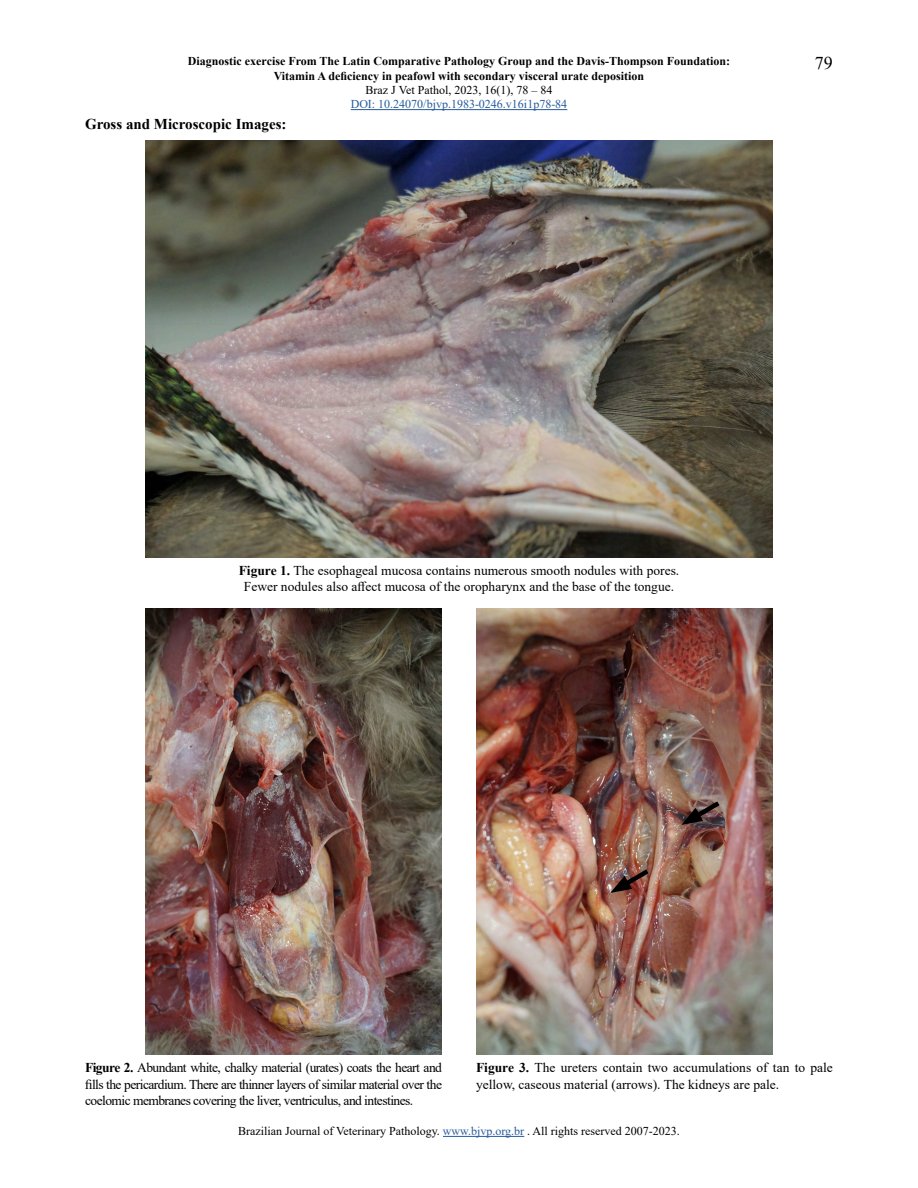
<style>
.page{position:relative;width:918px;height:1188px;background:#fff}
.page>*{position:absolute;margin:0;border:0;box-sizing:border-box;transform-origin:0 0}
.t1{font:18px "Times New Roman";color:#000}
.t2{font:700 15px "Times New Roman";color:#000}
.t3{font:13.5px/16.2px "Times New Roman";color:#000;text-align:justify}
.t4{font:700 12px/14.4px "Times New Roman";color:#000;text-align:center}
.t5{font:12px "Times New Roman";color:#000}
.t6{font:12px "Times New Roman";color:#275b9b}
.s1{font-weight:700}
.s2{color:#275b9b}
</style>
<div class="page">
<hr style="left:443px;top:1136px;width:81px;height:1px;background:#275b9b">
<hr style="left:351px;top:109px;width:216px;height:1px;background:#275b9b">
<img style="left:145px;top:140px;width:628px;height:417px">
<img style="left:145px;top:608px;width:297px;height:446px">
<img style="left:476px;top:608px;width:297px;height:446px">
<svg style="left:610px;top:865px;width:44px;height:28px"></svg>
<svg style="left:681px;top:797px;width:44px;height:28px"></svg>
<p class="t4" style="left:188px;top:54px;width:544px">Diagnostic exercise From The Latin Comparative Pathology Group and the Davis-Thompson Foundation:<br>Vitamin A deficiency in peafowl with secondary visceral urate deposition</p>
<p class="t5" style="left:366px;top:81px;width:188px">Braz J Vet Pathol, 2023, 16(1), 78 – 84</p>
<p class="t6" style="left:351px;top:96px;width:218px">DOI: 10.24070/bjvp.1983-0246.v16i1p78-84</p>
<p class="t2" style="left:85px;top:113px;width:203px">Gross and Microscopic Images:</p>
<h1 class="t1" style="left:815px;top:51px;width:19px">79</h1>
<p class="t3" style="left:239px;top:562px;width:442px;text-align:center"><span class="s1">Figure 1.</span> The esophageal mucosa contains numerous smooth nodules with pores.<br>Fewer nodules also affect mucosa of the oropharynx and the base of the tongue.</p>
<p class="t3" style="left:85px;top:1059px;width:359px"><span class="s1">Figure 2.</span> Abundant white, chalky material (urates) coats the heart and fills the pericardium. There are thinner layers of similar material over the coelomic membranes covering the liver, ventriculus, and intestines.</p>
<p class="t3" style="left:476px;top:1059px;width:358px"><span class="s1">Figure 3.</span> The ureters contain two accumulations of tan to pale yellow, caseous material (arrows). The kidneys are pale.</p>
<p class="t5" style="left:238px;top:1123px;width:443px">Brazilian Journal of Veterinary Pathology. <span class="s2">www.bjvp.org.br</span> . All rights reserved 2007-2023.</p>
</div>
